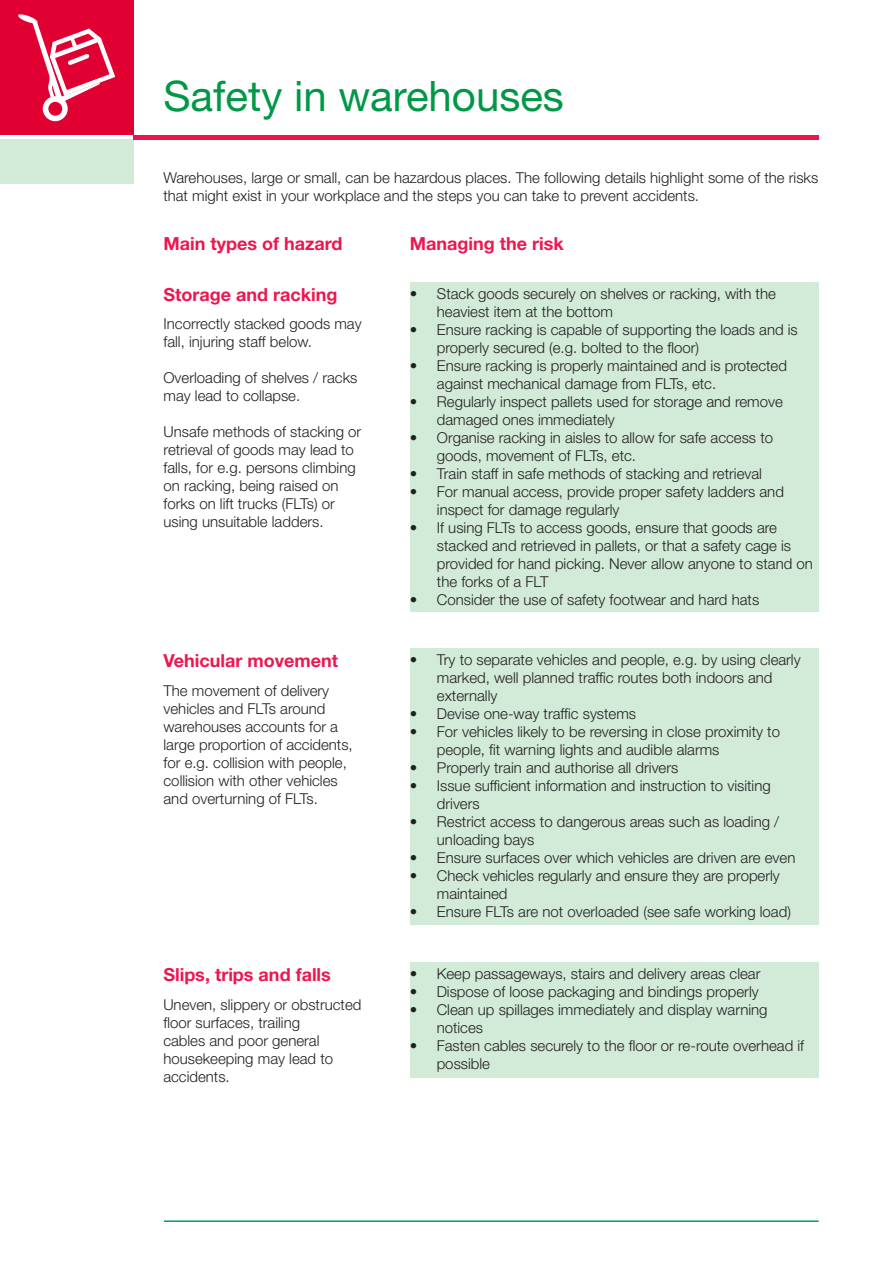
<style>
.page{position:relative;width:893px;height:1263px;background:#fff}
.page>*{position:absolute;margin:0;border:0;box-sizing:border-box;transform-origin:0 0}
.t1{font:42px "Helvetica Neue LT Std";color:#009847}
.t2{font:700 18px "Helvetica Neue LT Std";color:#ec174f}
.t3{font:300 15px/18px "Helvetica Neue LT Std";color:#231f20}
</style>
<div class="page">
<div style="left:0;top:0;width:134px;height:135px;background:#e00031"></div>
<div style="left:0;top:139px;width:134px;height:45px;background:#d1ebd8"></div>
<hr style="left:134px;top:135px;width:684px;height:4px;background:#ed154e">
<hr style="left:164px;top:1220px;width:655px;height:2px;background:#00a261">
<div style="left:410px;top:282px;width:409px;height:329px;background:#d1ebd8"></div>
<div style="left:410px;top:648px;width:409px;height:277px;background:#d1ebd8"></div>
<div style="left:410px;top:962px;width:408px;height:116px;background:#d1ebd8"></div>
<svg style="left:18px;top:14px;width:97px;height:107px"></svg>
<p class="t1" style="left:163px;top:72px;width:402px">Safety in warehouses</p>
<p class="t3" style="left:163px;top:168px;width:656px">Warehouses, large or small, can be hazardous places. The following details highlight some of the risks that might exist in your workplace and the steps you can take to prevent accidents.</p>
<p class="t2" style="left:164px;top:232px;width:181px">Main types of hazard</p>
<p class="t2" style="left:410px;top:232px;width:155px">Managing the risk</p>
<p class="t2" style="left:164px;top:283px;width:176px">Storage and racking</p>
<p class="t3" style="left:164px;top:315px;width:200px">Incorrectly stacked goods may fall, injuring staff below.</p>
<p class="t3" style="left:164px;top:369px;width:195px">Overloading of shelves / racks may lead to collapse.</p>
<p class="t3" style="left:164px;top:423px;width:199px">Unsafe methods of stacking or retrieval of goods may lead to falls, for e.g. persons climbing on racking, being raised on forks on lift trucks (FLTs) or using unsuitable ladders.</p>
<p class="t3" style="left:437px;top:284px;width:340px;text-indent:-27px">• Stack goods securely on shelves or racking, with the heaviest item at the bottom</p>
<p class="t3" style="left:437px;top:320px;width:362px;text-indent:-27px">• Ensure racking is capable of supporting the loads and is properly secured (e.g. bolted to the floor)</p>
<p class="t3" style="left:437px;top:356px;width:352px;text-indent:-27px">• Ensure racking is properly maintained and is protected against mechanical damage from FLTs, etc.</p>
<p class="t3" style="left:437px;top:392px;width:347px;text-indent:-27px">• Regularly inspect pallets used for storage and remove damaged ones immediately</p>
<p class="t3" style="left:437px;top:428px;width:338px;text-indent:-27px">• Organise racking in aisles to allow for safe access to goods, movement of FLTs, etc.</p>
<p class="t3" style="left:410px;top:464px;width:354px">• Train staff in safe methods of stacking and retrieval</p>
<p class="t3" style="left:437px;top:482px;width:349px;text-indent:-27px">• For manual access, provide proper safety ladders and inspect for damage regularly</p>
<p class="t3" style="left:437px;top:518px;width:377px;text-indent:-27px">• If using FLTs to access goods, ensure that goods are stacked and retrieved in pallets, or that a safety cage is provided for hand picking. Never allow anyone to stand on the forks of a FLT</p>
<p class="t3" style="left:410px;top:590px;width:351px">• Consider the use of safety footwear and hard hats</p>
<p class="t2" style="left:164px;top:650px;width:176px">Vehicular movement</p>
<p class="t3" style="left:164px;top:681px;width:191px">The movement of delivery vehicles and FLTs around warehouses accounts for a large proportion of accidents, for e.g. collision with people, collision with other vehicles and overturning of FLTs.</p>
<p class="t2" style="left:163px;top:963px;width:169px">Slips, trips and falls</p>
<p class="t3" style="left:163px;top:995px;width:200px">Uneven, slippery or obstructed floor surfaces, trailing<br>cables and poor general housekeeping may lead to accidents.</p>
<p class="t3" style="left:437px;top:651px;width:365px;text-indent:-27px">• Try to separate vehicles and people, e.g. by using clearly marked, well planned traffic routes both indoors and externally</p>
<p class="t3" style="left:410px;top:705px;width:228px">• Devise one-way traffic systems</p>
<p class="t3" style="left:437px;top:723px;width:345px;text-indent:-27px">• For vehicles likely to be reversing in close proximity to people, fit warning lights and audible alarms</p>
<p class="t3" style="left:410px;top:759px;width:270px">• Properly train and authorise all drivers</p>
<p class="t3" style="left:437px;top:777px;width:335px;text-indent:-27px">• Issue sufficient information and instruction to visiting drivers</p>
<p class="t3" style="left:437px;top:813px;width:344px;text-indent:-27px">• Restrict access to dangerous areas such as loading / unloading bays</p>
<p class="t3" style="left:410px;top:849px;width:387px">• Ensure surfaces over which vehicles are driven are even</p>
<p class="t3" style="left:437px;top:867px;width:344px;text-indent:-27px">• Check vehicles regularly and ensure they are properly maintained</p>
<p class="t3" style="left:410px;top:903px;width:383px">• Ensure FLTs are not overloaded (see safe working load)</p>
<p class="t3" style="left:410px;top:964px;width:352px">• Keep passageways, stairs and delivery areas clear</p>
<p class="t3" style="left:410px;top:982px;width:351px">• Dispose of loose packaging and bindings properly</p>
<p class="t3" style="left:437px;top:1000px;width:332px;text-indent:-27px">• Clean up spillages immediately and display warning notices</p>
<p class="t3" style="left:437px;top:1036px;width:369px;text-indent:-27px">• Fasten cables securely to the floor or re-route overhead if possible</p>
</div>
